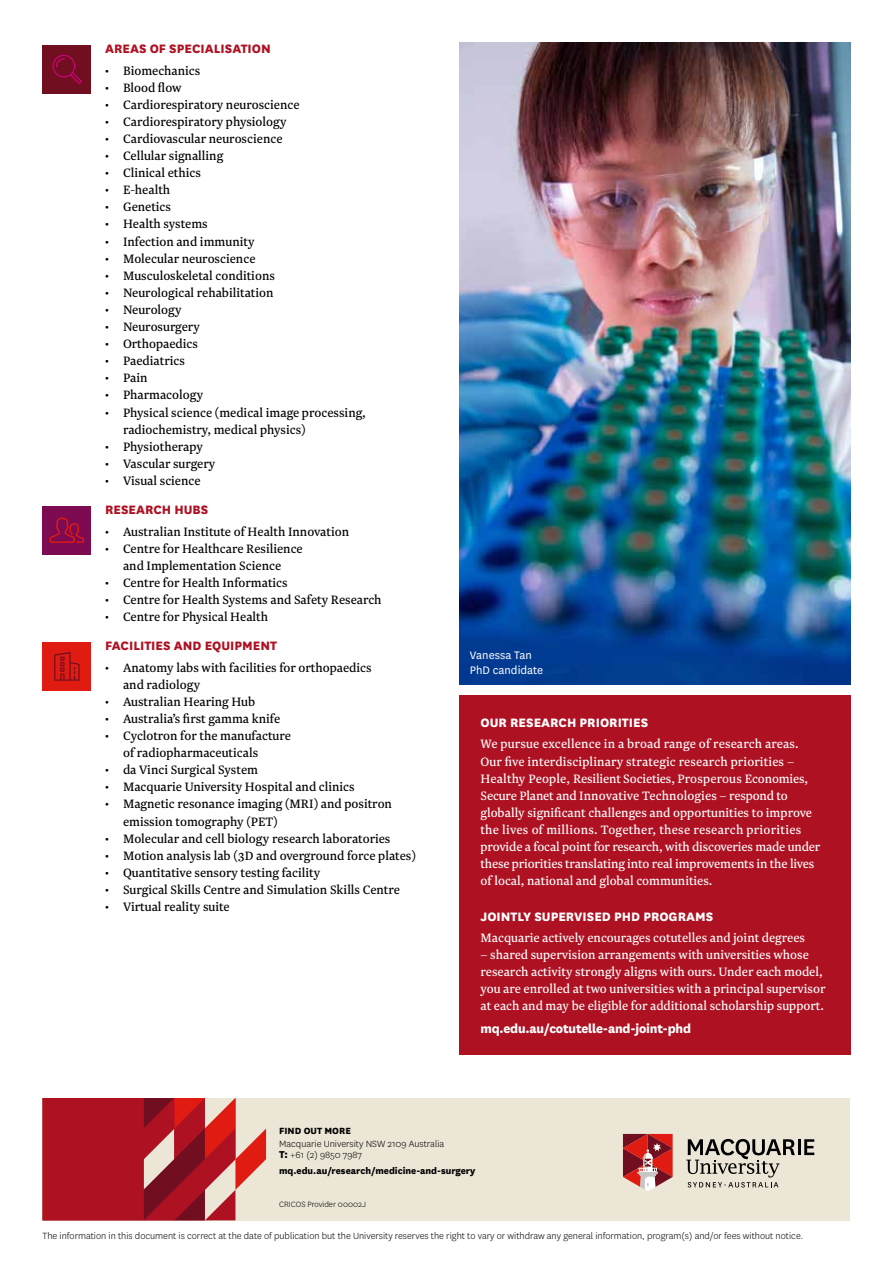
<style>
.page{position:relative;width:893px;height:1263px;background:#fff}
.page>*{position:absolute;margin:0;border:0;box-sizing:border-box;transform-origin:0 0}
.t1{font:14.25px/17.1px "Newzald";color:#000}
.t2{font:14.25px/17.1px "Newzald";color:#fff}
.t3{font:800 14.25px "National";color:#fff}
.t4{font:800 14.25px "National";color:#ae1122}
.t5{font:12.75px/15.3px "National";color:#fff}
.t6{font:300 10.5px/11.7px "National";color:#000}
.t7{font:800 10.5px "National";color:#000}
.t8{font:300 9px "National";color:#000}
.s1{font-weight:800;font-size:11.7px}
</style>
<div class="page">
<div style="left:43px;top:1098px;width:807px;height:122px;background:#ebe6d6"></div>
<div style="left:459px;top:695px;width:391px;height:360px;background:#ae1122"></div>
<div style="left:43px;top:45px;width:48px;height:49px;background:#710e20"></div>
<svg style="left:53px;top:55px;width:28px;height:29px"></svg>
<div style="left:43px;top:642px;width:48px;height:49px;background:#df1b12"></div>
<svg style="left:54px;top:652px;width:26px;height:29px"></svg>
<div style="left:43px;top:506px;width:48px;height:49px;background:#7e0a52"></div>
<svg style="left:50px;top:518px;width:34px;height:25px"></svg>
<img style="left:459px;top:43px;width:391px;height:641px">
<svg style="left:623px;top:1134px;width:50px;height:57px;background:#bb5354"></svg>
<svg style="left:686px;top:1139px;width:128px;height:48px"></svg>
<svg style="left:43px;top:1098px;width:223px;height:122px"></svg>
<p class="t4" style="left:105px;top:39px;width:167px">AREAS OF SPECIALISATION</p>
<p class="t1" style="left:105px;top:61px;width:97px">• Biomechanics</p>
<p class="t1" style="left:105px;top:79px;width:78px">• Blood flow</p>
<p class="t1" style="left:105px;top:96px;width:196px">• Cardiorespiratory neuroscience</p>
<p class="t1" style="left:105px;top:113px;width:183px">• Cardiorespiratory physiology</p>
<p class="t1" style="left:105px;top:130px;width:179px">• Cardiovascular neuroscience</p>
<p class="t1" style="left:105px;top:147px;width:120px">• Cellular signalling</p>
<p class="t1" style="left:105px;top:164px;width:97px">• Clinical ethics</p>
<p class="t1" style="left:105px;top:181px;width:67px">• E-health</p>
<p class="t1" style="left:105px;top:198px;width:68px">• Genetics</p>
<p class="t1" style="left:105px;top:215px;width:104px">• Health systems</p>
<p class="t1" style="left:105px;top:232px;width:151px">• Infection and immunity</p>
<p class="t1" style="left:105px;top:250px;width:152px">• Molecular neuroscience</p>
<p class="t1" style="left:105px;top:267px;width:171px">• Musculoskeletal conditions</p>
<p class="t1" style="left:105px;top:284px;width:170px">• Neurological rehabilitation</p>
<p class="t1" style="left:105px;top:301px;width:78px">• Neurology</p>
<p class="t1" style="left:105px;top:318px;width:96px">• Neurosurgery</p>
<p class="t1" style="left:105px;top:335px;width:95px">• Orthopaedics</p>
<p class="t1" style="left:105px;top:352px;width:81px">• Paediatrics</p>
<p class="t1" style="left:105px;top:369px;width:44px">• Pain</p>
<p class="t1" style="left:105px;top:386px;width:100px">• Pharmacology</p>
<p class="t1" style="left:123px;top:403px;width:244px;text-indent:-18px">• Physical science (medical image processing, radiochemistry, medical physics)</p>
<p class="t1" style="left:105px;top:438px;width:99px">• Physiotherapy</p>
<p class="t1" style="left:105px;top:455px;width:112px">• Vascular surgery</p>
<p class="t1" style="left:105px;top:472px;width:97px">• Visual science</p>
<p class="t4" style="left:105px;top:499px;width:105px">RESEARCH HUBS</p>
<p class="t1" style="left:105px;top:522px;width:246px">• Australian Institute of Health Innovation</p>
<p class="t1" style="left:105px;top:540px;width:199px;text-align:center">• Centre for Healthcare Resilience and Implementation Science</p>
<p class="t1" style="left:105px;top:574px;width:184px">• Centre for Health Informatics</p>
<p class="t1" style="left:105px;top:591px;width:278px">• Centre for Health Systems and Safety Research</p>
<p class="t1" style="left:105px;top:608px;width:165px">• Centre for Physical Health</p>
<p class="t4" style="left:105px;top:636px;width:174px">FACILITIES AND EQUIPMENT</p>
<p class="t1" style="left:123px;top:658px;width:250px;text-indent:-18px">• Anatomy labs with facilities for orthopaedics and radiology</p>
<p class="t1" style="left:105px;top:693px;width:152px">• Australian Hearing Hub</p>
<p class="t1" style="left:105px;top:710px;width:177px">• Australia’s first gamma knife</p>
<p class="t1" style="left:123px;top:727px;width:169px;text-indent:-18px">• Cyclotron for the manufacture of radiopharmaceuticals</p>
<p class="t1" style="left:105px;top:761px;width:154px">• da Vinci Surgical System</p>
<p class="t1" style="left:105px;top:778px;width:251px">• Macquarie University Hospital and clinics</p>
<p class="t1" style="left:123px;top:795px;width:270px;text-indent:-18px">• Magnetic resonance imaging (MRI) and positron emission tomography (PET)</p>
<p class="t1" style="left:105px;top:829px;width:287px">• Molecular and cell biology research laboratories</p>
<p class="t1" style="left:105px;top:847px;width:312px">• Motion analysis lab (3D and overground force plates)</p>
<p class="t1" style="left:105px;top:864px;width:217px">• Quantitative sensory testing facility</p>
<p class="t1" style="left:105px;top:881px;width:296px">• Surgical Skills Centre and Simulation Skills Centre</p>
<p class="t1" style="left:105px;top:898px;width:126px">• Virtual reality suite</p>
<p class="t5" style="left:470px;top:646px;width:75px">Vanessa Tan<br>PhD candidate</p>
<p class="t3" style="left:480px;top:712px;width:169px">OUR RESEARCH PRIORITIES</p>
<p class="t2" style="left:480px;top:735px;width:341px">We pursue excellence in a broad range of research areas.<br>Our five interdisciplinary strategic research priorities – Healthy People, Resilient Societies, Prosperous Economies, Secure Planet and Innovative Technologies – respond to globally significant challenges and opportunities to improve the lives of millions. Together, these research priorities provide a focal point for research, with discoveries made under these priorities translating into real improvements in the lives of local, national and global communities.</p>
<p class="t3" style="left:480px;top:906px;width:234px">JOINTLY SUPERVISED PHD PROGRAMS</p>
<p class="t2" style="left:480px;top:929px;width:326px">Macquarie actively encourages cotutelles and joint degrees</p>
<p class="t2" style="left:480px;top:946px;width:346px">– shared supervision arrangements with universities whose research activity strongly aligns with ours. Under each model, you are enrolled at two universities with a principal supervisor at each and may be eligible for additional scholarship support.</p>
<p class="t3" style="left:480px;top:1019px;width:212px">mq.edu.au/cotutelle-and-joint-phd</p>
<p class="t7" style="left:279px;top:1123px;width:73px">FIND OUT MORE</p>
<p class="t6" style="left:279px;top:1137px;width:167px">Macquarie University NSW 2109 Australia<br><span class="s1">T:</span> +61 (2) 9850 7987</p>
<p class="t7" style="left:279px;top:1163px;width:198px">mq.edu.au/research/medicine-and-surgery</p>
<p class="t8" style="left:279px;top:1199px;width:88px">CRICOS Provider 00002J</p>
<p class="t6" style="left:43px;top:1229px;width:762px">The information in this document is correct at the date of publication but the University reserves the right to vary or withdraw any general information, program(s) and/or fees without notice.</p>
</div>
